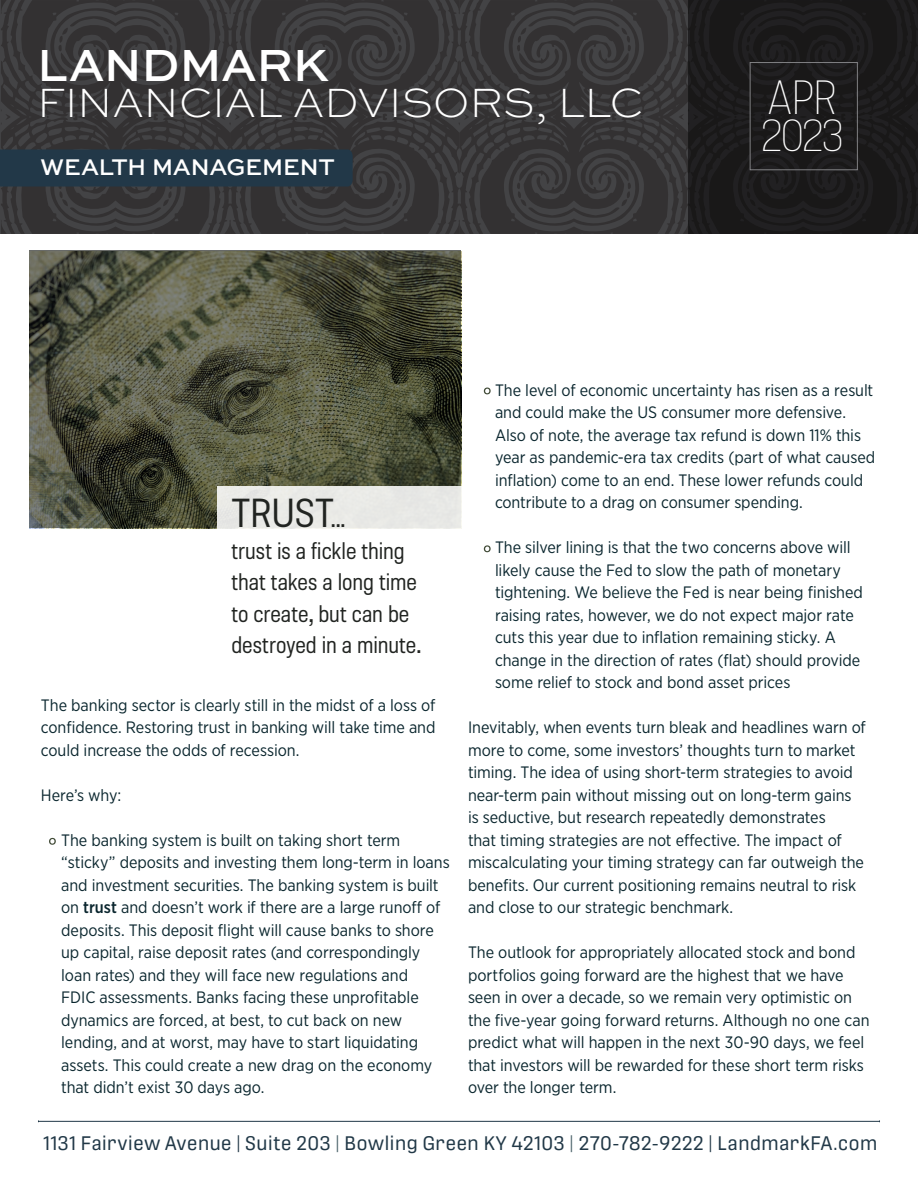
<style>
.page{position:relative;width:918px;height:1188px;background:#fff}
.page>*{position:absolute;margin:0;border:0;box-sizing:border-box;transform-origin:0 0}
.t1{font:200 semi-condensed 48px "Molde";color:#fff}
.t2{font:500 47.55px "Sweet Sans Pro";letter-spacing:-.02em;color:#fff}
.t3{font:200 semi-condensed 45px "Molde";color:#fff}
.t4{font:300 expanded 43.05px "Sweet Sans Pro";letter-spacing:-.025em;color:#fff}
.t5{font:semi-condensed 40.5px "Molde";color:#212421}
.t6{font:semi-condensed 24px/31.5px "Molde";color:#212421}
.t7{font:500 24px "Sweet Sans Pro";letter-spacing:-.025em;color:#fff}
.t8{font:19.5px "Protipo";color:#213847}
.t9{font:16.5px/22.5px "Gotham Narrow";letter-spacing:-.005em;color:#0a262e}
.s1{font-size:24px}
.s2{font-weight:500}
.s3{font-weight:300}
.s4{font-weight:300;color:#4c636b}
</style>
<div class="page">
<svg style="left:29px;top:251px;width:432px;height:277px;background:#4f513e"></svg>
<svg style="left:1px;top:0;width:229px;height:149px;background:#383738"></svg>
<svg style="left:0;top:0;width:7px;height:14px"></svg>
<svg style="left:1px;top:109px;width:10px;height:16px"></svg>
<svg style="left:47px;top:1px;width:137px;height:84px;background:#3a393b"></svg>
<svg style="left:230px;top:0;width:229px;height:233px;background:#383638"></svg>
<svg style="left:224px;top:0;width:12px;height:14px"></svg>
<svg style="left:220px;top:109px;width:20px;height:16px"></svg>
<svg style="left:276px;top:1px;width:138px;height:84px;background:#3a393b"></svg>
<svg style="left:453px;top:220px;width:6px;height:13px"></svg>
<svg style="left:459px;top:0;width:229px;height:233px;background:#393739"></svg>
<svg style="left:453px;top:0;width:12px;height:14px"></svg>
<svg style="left:450px;top:109px;width:19px;height:16px"></svg>
<svg style="left:505px;top:1px;width:138px;height:84px;background:#3a393b"></svg>
<svg style="left:683px;top:220px;width:5px;height:13px"></svg>
<svg style="left:683px;top:0;width:5px;height:14px"></svg>
<svg style="left:679px;top:109px;width:9px;height:16px"></svg>
<div style="left:688px;top:0;width:230px;height:233px;background:#191819"></div>
<svg style="left:0;top:149px;width:414px;height:84px;background:#30383f"></svg>
<div style="left:750px;top:62px;width:108px;height:108px;border:1px solid #808083"></div>
<hr style="left:38px;top:1121px;width:842px;height:1px;background:#213847">
<div style="left:217px;top:486px;width:244px;height:177px;background:linear-gradient(to bottom,#edeeeb,#fff)"></div>
<svg style="left:49px;top:838px;width:7px;height:7px"></svg>
<svg style="left:484px;top:388px;width:7px;height:6px"></svg>
<svg style="left:484px;top:545px;width:7px;height:7px"></svg>
<p class="t2" style="left:37px;top:31px;width:293px">LANDMARK</p>
<p class="t4" style="left:37px;top:73px;width:608px">FINANCIAL ADVISORS, LLC</p>
<p class="t7" style="left:40px;top:149px;width:296px">WEALTH MANAGEMENT</p>
<p class="t1" style="left:768px;top:68px;width:71px">APR</p>
<p class="t3" style="left:761px;top:109px;width:84px">2023</p>
<p class="t5" style="left:231px;top:488px;width:115px">TRUST<span class="s1">...</span></p>
<p class="t6" style="left:231px;top:534px;width:191px">trust is a fickle thing that takes a long time to create, but can be destroyed in a minute.</p>
<p class="t9" style="left:41px;top:694px;width:396px;text-align:justify">The banking sector is clearly still in the midst of a loss of confidence. Restoring trust in banking will take time and could increase the odds of recession.</p>
<p class="t9" style="left:41px;top:784px;width:82px">Here’s why:</p>
<p class="t9" style="left:61px;top:829px;width:390px">The banking system is built on taking short term “sticky” deposits and investing them long-term in loans and investment securities. The banking system is built on <span class="s2">trust</span> and doesn’t work if there are a large runoff of deposits. This deposit flight will cause banks to shore up capital, raise deposit rates (and correspondingly loan rates) and they will face new regulations and<br>FDIC assessments. Banks facing these unprofitable dynamics are forced, at best, to cut back on new lending, and at worst, may have to start liquidating assets. This could create a new drag on the economy that didn’t exist 30 days ago.</p>
<p class="t9" style="left:495px;top:379px;width:382px">The level of economic uncertainty has risen as a result and could make the US consumer more defensive.<br>Also of note, the average tax refund is down 11% this year as pandemic-era tax credits (part of what caused inflation) come to an end. These lower refunds could contribute to a drag on consumer spending.</p>
<p class="t9" style="left:495px;top:536px;width:370px">The silver lining is that the two concerns above will likely cause the Fed to slow the path of monetary tightening. We believe the Fed is near being finished raising rates, however, we do not expect major rate cuts this year due to inflation remaining sticky. A change in the direction of rates (flat) should provide some relief to stock and bond asset prices</p>
<p class="t9" style="left:468px;top:716px;width:399px">Inevitably, when events turn bleak and headlines warn of more to come, some investors’ thoughts turn to market timing. The idea of using short-term strategies to avoid near-term pain without missing out on long-term gains is seductive, but research repeatedly demonstrates<br>that timing strategies are not effective. The impact of miscalculating your timing strategy can far outweigh the benefits. Our current positioning remains neutral to risk</p>
<p class="t9" style="left:468px;top:896px;width:267px">and close to our strategic benchmark.</p>
<p class="t9" style="left:468px;top:941px;width:403px">The outlook for appropriately allocated stock and bond portfolios going forward are the highest that we have seen in over a decade, so we remain very optimistic on the five-year going forward returns. Although no one can predict what will happen in the next 30-90 days, we feel that investors will be rewarded for these short term risks over the longer term.</p>
<p class="t8" style="left:43px;top:1132px;width:836px">1131 Fairview Avenue <span class="s3">|</span> Suite 203 <span class="s4">|</span> Bowling Green KY 42103 <span class="s4">|</span> 270-782-9222 <span class="s3">|</span> LandmarkFA.com</p>
</div>
